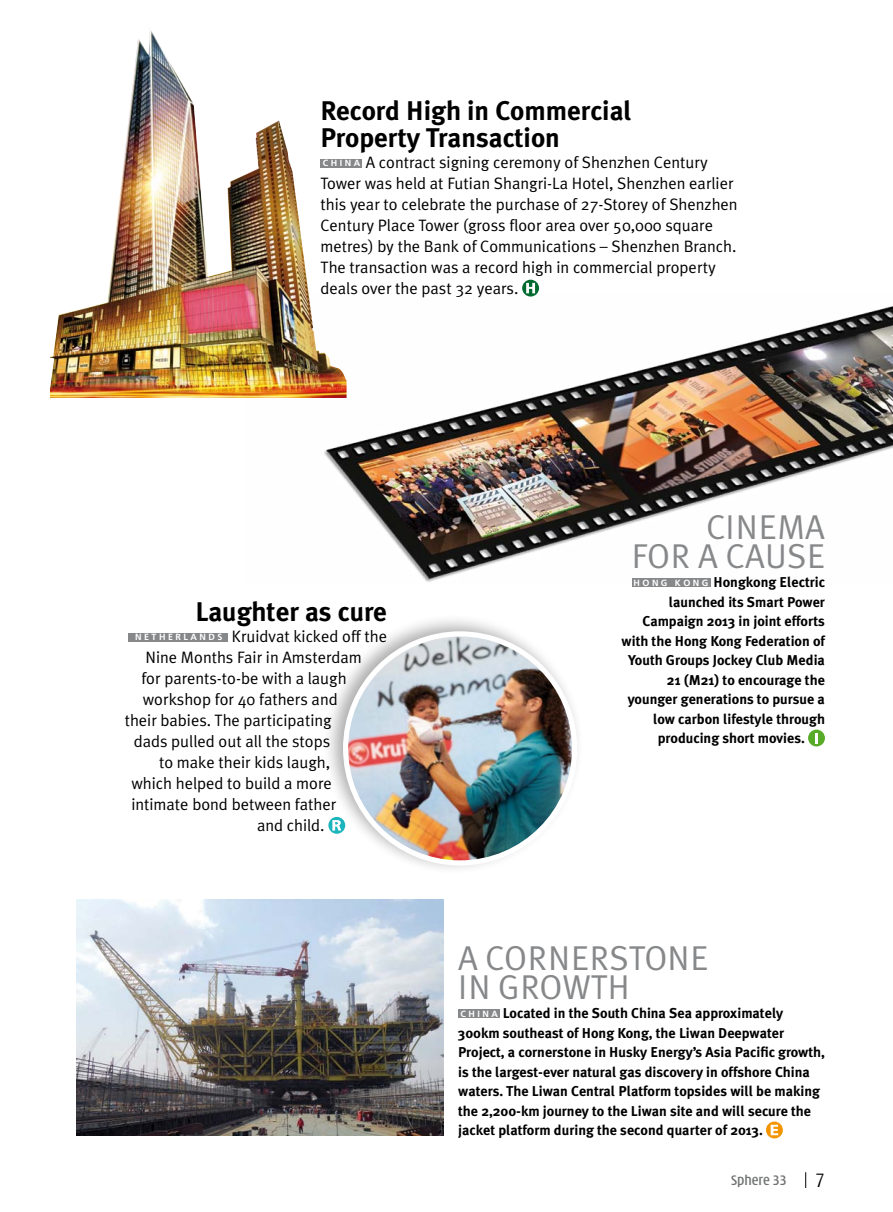
<style>
.page{position:relative;width:893px;height:1212px;background:#fff}
.page>*{position:absolute;margin:0;border:0;box-sizing:border-box;transform-origin:0 0}
.t1{font:34.5px "Meta Plus Normal";letter-spacing:.01em;color:#87888a}
.t2{font:700 27px/27px "Meta Plus";color:#000}
.t3{font:300 condensed 21px "Modena";color:#000}
.t4{font:16.5px/21px "Meta Plus Normal";color:#000}
.t5{font:500 condensed 15px "Modena";color:#707172}
.t6{font:700 14.25px/19.5px "Meta Plus";color:#000}
.s1{font-family:"Frutiger LT Std";font-weight:700;font-size:9px;color:#fff}
.s2{font-family:"Frutiger LT Std";font-size:9px;color:#fff}
</style>
<div class="page">
<svg style="left:805px;top:1172px;width:1px;height:16px"></svg>
<img style="left:324px;top:293px;width:569px;height:292px">
<div style="left:632px;top:578px;width:78px;height:9px;background:#87888a"></div>
<div style="left:808px;top:729px;width:17px;height:17px;background:#57ab27;border-radius:50%"></div>
<svg style="left:815px;top:733px;width:3px;height:10px"></svg>
<div style="left:129px;top:633px;width:99px;height:9px;background:#87888a"></div>
<div style="left:458px;top:1009px;width:42px;height:9px;background:#87888a"></div>
<svg style="left:766px;top:1121px;width:17px;height:17px"></svg>
<svg style="left:771px;top:1125px;width:7px;height:10px"></svg>
<img style="left:77px;top:900px;width:367px;height:235px">
<div style="left:320px;top:159px;width:42px;height:8px;background:#87888a"></div>
<svg style="left:522px;top:280px;width:17px;height:17px"></svg>
<svg style="left:526px;top:283px;width:9px;height:10px"></svg>
<img style="left:50px;top:29px;width:297px;height:369px">
<div style="left:321px;top:612px;width:262px;height:262px;background:#000;opacity:.32"></div>
<img style="left:346px;top:634px;width:229px;height:229px">
<div style="left:343px;top:631px;width:234px;height:234px;border:5px solid #fff;border-radius:50%"></div>
<h2 class="t2" style="left:320px;top:97px;width:313px">Record H igh in Commercial<br>Property Transaction</h2>
<p class="t4" style="left:320px;top:151px;width:419px"><span class="s1">C H I N A</span> A contract signing ceremony of Shenzhen Century Tower was held at Futian Shangri-La Hotel, Shenzhen earlier this year to celebrate the purchase of 27-Storey of Shenzhen Century Place Tower (gross floor area over 50,000 square metres) by the Bank of Communications – Shenzhen Branch.<br>The transaction was a record high in commercial property deals over the past 32 years.</p>
<h2 class="t2" style="left:195px;top:598px;width:193px">Laughter as cure</h2>
<p class="t4" style="left:135px;top:625px;width:253px"><span class="s1">N E T H E R L A N D S</span> Kruidvat kicked off the</p>
<p class="t4" style="left:145px;top:646px;width:218px">N ine Months Fair in Amsterdam</p>
<p class="t4" style="left:141px;top:667px;width:207px">for parents-to-be with a laugh</p>
<p class="t4" style="left:143px;top:688px;width:196px">workshop for 40 fathers and</p>
<p class="t4" style="left:125px;top:709px;width:208px">their babies. The participating</p>
<p class="t4" style="left:134px;top:730px;width:198px">dads pulled out all the stops</p>
<p class="t4" style="left:159px;top:751px;width:173px">to make their kids laugh,</p>
<p class="t4" style="left:131px;top:772px;width:202px">which helped to build a more</p>
<p class="t4" style="left:131px;top:793px;width:206px">intimate bond between father</p>
<p class="t4" style="left:257px;top:814px;width:69px">and child.</p>
<h1 class="t1" style="left:707px;top:507px;width:75px">Cinema</h1>
<h1 class="t1" style="left:632px;top:536px;width:20px">for</h1>
<h1 class="t1" style="left:698px;top:536px;width:68px">a Cause</h1>
<p class="t6" style="left:634px;top:573px;width:193px"><span class="s2">H O N G K O N G</span> Hongkong Electric</p>
<p class="t6" style="left:669px;top:592px;width:158px">launched its Smart Power</p>
<p class="t6" style="left:642px;top:612px;width:184px">Campaign 2013 in joint efforts</p>
<p class="t6" style="left:622px;top:631px;width:205px">with the H ong Kong Federation of</p>
<p class="t6" style="left:628px;top:651px;width:198px">Youth Groups Jockey Club Media</p>
<p class="t6" style="left:667px;top:670px;width:159px">21 (M21) to encourage the</p>
<p class="t6" style="left:628px;top:690px;width:199px">younger generations to pursue a</p>
<p class="t6" style="left:653px;top:709px;width:173px">low carbon lifestyle through</p>
<p class="t6" style="left:658px;top:729px;width:148px">producing short movies.</p>
<h1 class="t1" style="left:458px;top:938px;width:133px">A Cornersto</h1>
<h1 class="t1" style="left:667px;top:938px;width:38px">ne</h1>
<h1 class="t1" style="left:458px;top:967px;width:84px">in Growth</h1>
<p class="t6" style="left:458px;top:1004px;width:368px"><span class="s2">C H I N A</span> Located in the South China Sea approximately 300km southeast of H ong Kong, the Liwan Deepwater Project, a cornerstone in H usky Energy’s Asia Pacific growth, is the largest-ever natural gas discovery in offshore China waters. The Liwan Central Platform topsides will be making the 2,200-km journey to the Liwan site and will secure the jacket platform during the second quarter of 2013.</p>
<p class="t5" style="left:731px;top:1173px;width:57px">Sphere 33</p>
<p class="t3" style="left:815px;top:1170px;width:11px">7</p>
</div>
